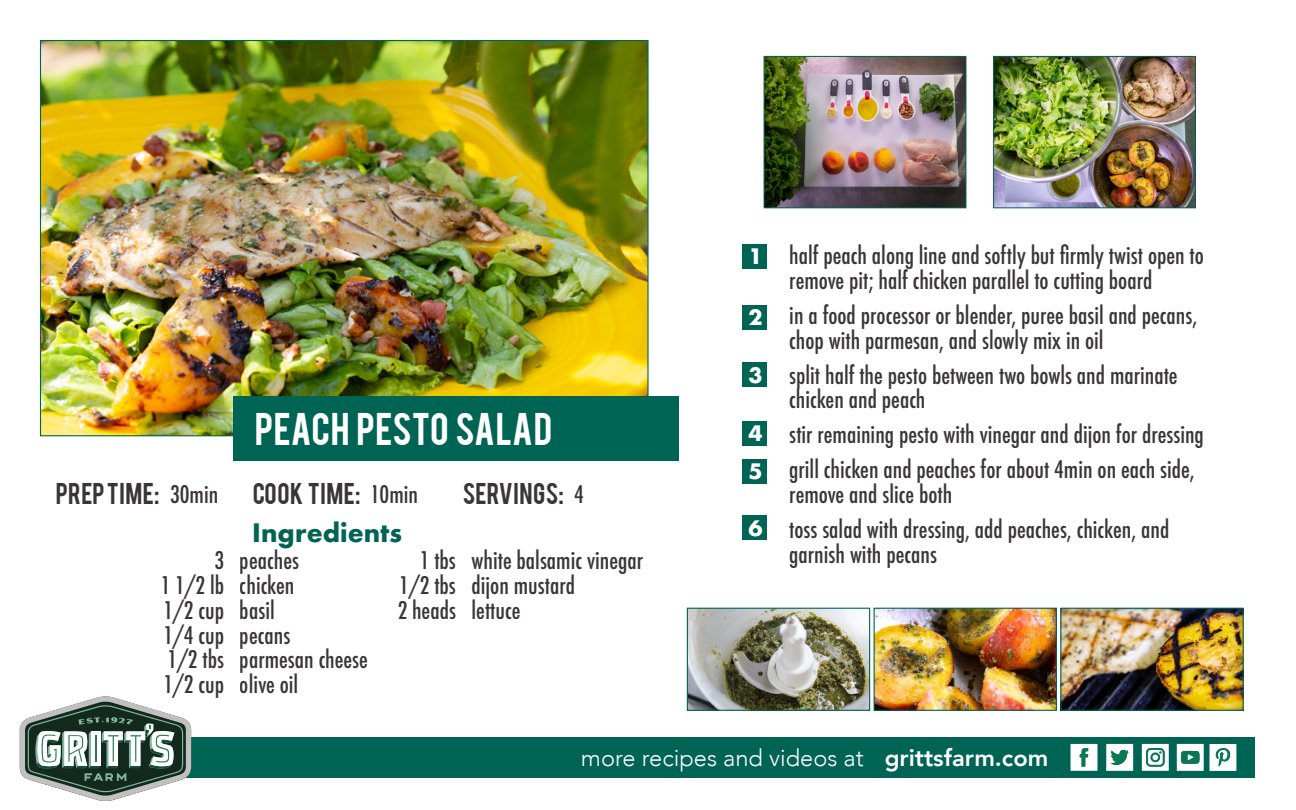
<style>
.page{position:relative;width:1296px;height:810px;background:#fff}
.page>*{position:absolute;margin:0;border:0;box-sizing:border-box;transform-origin:0 0}
.t1{font:36px "Bebas";color:#fff}
.t2{font:700 24.75px "Futura";color:#006454}
.t3{font:500 condensed 23.62px/24.8px "Futura";color:#231f20}
.t4{font:23.62px "Bebas";letter-spacing:.02em;color:#231f20}
.t5{font:300 23.62px "Avenir";color:#fff}
.t6{font:800 23.62px "Avenir";color:#fff}
.t7{font:700 20.7px "Futura";color:#fff}
.s1{font-family:"Futura";font-weight:500;font-stretch:condensed}
</style>
<div class="page">
<img style="left:42px;top:42px;width:605px;height:392px">
<div style="left:40px;top:737px;width:1216px;height:41px;background:#006454"></div>
<div style="left:234px;top:396px;width:445px;height:64px;background:#006454"></div>
<div style="left:742px;top:244px;width:25px;height:25px;background:#006454"></div>
<div style="left:742px;top:305px;width:25px;height:25px;background:#006454"></div>
<div style="left:742px;top:362px;width:25px;height:25px;background:#006454"></div>
<div style="left:742px;top:421px;width:25px;height:25px;background:#006454"></div>
<div style="left:742px;top:459px;width:25px;height:25px;background:#006454"></div>
<div style="left:742px;top:515px;width:25px;height:25px;background:#006454"></div>
<img style="left:766px;top:58px;width:198px;height:148px">
<div style="left:764px;top:56px;width:202px;height:152px;border:1px solid #006454"></div>
<img style="left:995px;top:58px;width:199px;height:148px">
<div style="left:993px;top:56px;width:203px;height:152px;border:1px solid #006454"></div>
<img style="left:689px;top:610px;width:179px;height:99px">
<div style="left:687px;top:608px;width:183px;height:103px;border:1px solid #006454"></div>
<img style="left:876px;top:610px;width:179px;height:99px">
<div style="left:874px;top:608px;width:183px;height:103px;border:1px solid #006454"></div>
<img style="left:1062px;top:610px;width:180px;height:99px">
<div style="left:1060px;top:608px;width:184px;height:103px;border:1px solid #006454"></div>
<svg style="left:20px;top:696px;width:171px;height:105px"></svg>
<svg style="left:1071px;top:744px;width:26px;height:27px"></svg>
<svg style="left:1210px;top:744px;width:26px;height:27px"></svg>
<svg style="left:1177px;top:744px;width:27px;height:27px"></svg>
<svg style="left:1142px;top:744px;width:27px;height:27px"></svg>
<svg style="left:1106px;top:744px;width:27px;height:27px"></svg>
<p class="t1" style="left:255px;top:403px;width:299px">PEACH PESTO SALAD</p>
<p class="t4" style="left:56px;top:476px;width:164px">PREP TIME: <span class="s1">30min</span></p>
<p class="t4" style="left:252px;top:476px;width:168px">COOK TIME: <span class="s1">10min</span></p>
<p class="t4" style="left:463px;top:476px;width:123px">SERVINGS: <span class="s1">4</span></p>
<p class="t2" style="left:252px;top:515px;width:151px">Ingredients</p>
<p class="t3" style="left:240px;top:548px;width:130px">peaches<br>chicken<br>basil<br>pecans parmesan cheese olive oil</p>
<p class="t3" style="left:472px;top:548px;width:173px">white balsamic vinegar dijon mustard<br>lettuce</p>
<p class="t3" style="left:160px;top:548px;width:65px;text-align:right">3<br>1 1/2 lb<br>1/2 cup<br>1/4 cup<br>1/2 tbs<br>1/2 cup</p>
<p class="t3" style="left:397px;top:548px;width:60px;text-align:justify;text-indent:22px">1 tbs 1/2 tbs 2 heads</p>
<p class="t7" style="left:748px;top:242px;width:16px">1</p>
<p class="t7" style="left:748px;top:302px;width:16px">2</p>
<p class="t7" style="left:748px;top:360px;width:16px">3</p>
<p class="t7" style="left:748px;top:418px;width:16px">4</p>
<p class="t7" style="left:748px;top:457px;width:16px">5</p>
<p class="t7" style="left:748px;top:513px;width:16px">6</p>
<p class="t3" style="left:789px;top:244px;width:416px">half peach along line and softly but firmly twist open to remove pit; half chicken parallel to cutting board</p>
<p class="t3" style="left:789px;top:303px;width:410px">in a food processor or blender, puree basil and pecans, chop with parmesan, and slowly mix in oil</p>
<p class="t3" style="left:789px;top:363px;width:390px">split half the pesto between two bowls and marinate chicken and peach</p>
<p class="t3" style="left:789px;top:417px;width:416px;line-height:34.9px">stir remaining pesto with vinegar and dijon for dressing grill chicken and peaches for about 4min on each side,</p>
<p class="t3" style="left:789px;top:477px;width:382px;line-height:34.9px">remove and slice both<br>toss salad with dressing, add peaches, chicken, and</p>
<p class="t3" style="left:789px;top:542px;width:149px">garnish with pecans</p>
<p class="t5" style="left:581px;top:744px;width:284px">more recipes and videos at</p>
<p class="t6" style="left:885px;top:740px;width:165px">grittsfarm.com</p>
</div>
